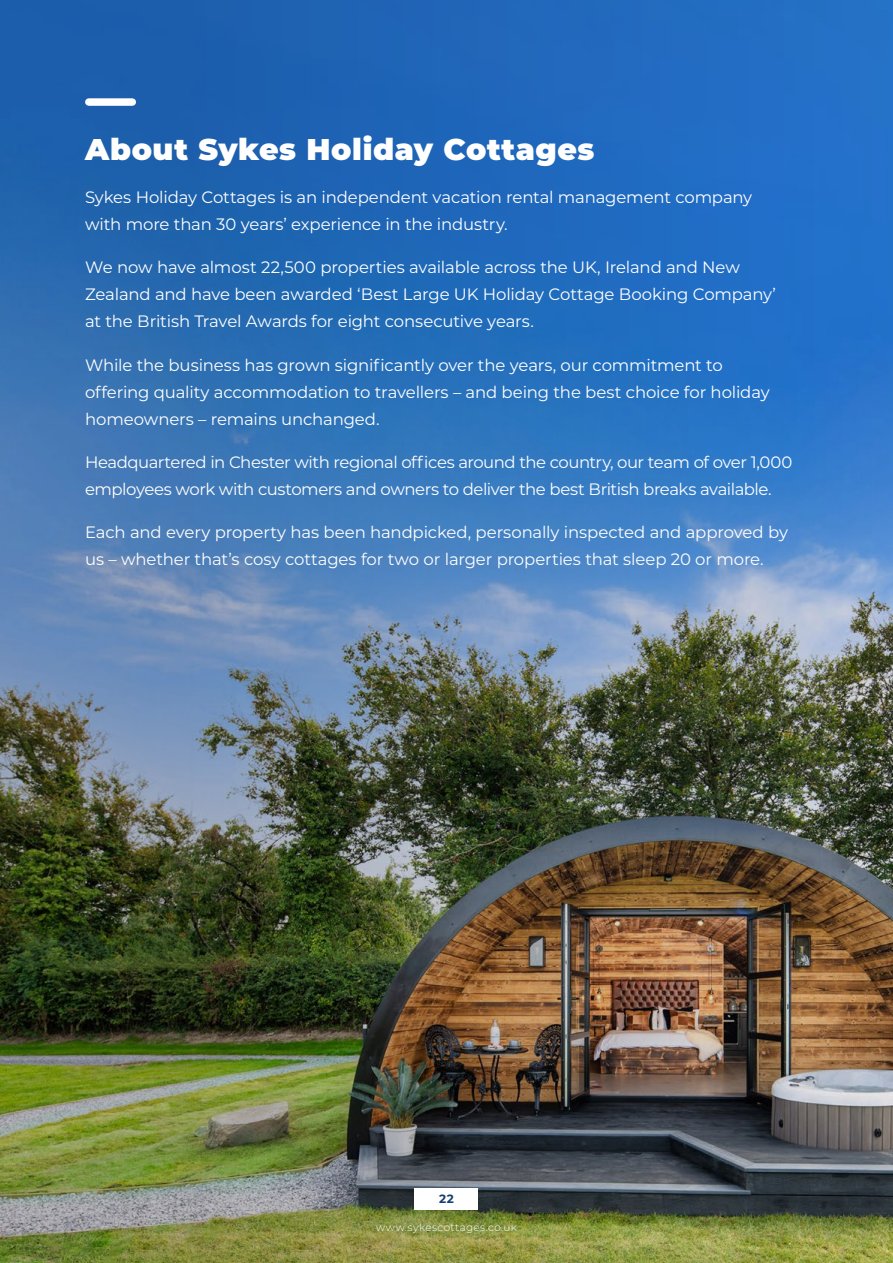
<style>
.page{position:relative;width:893px;height:1263px;background:#fff}
.page>*{position:absolute;margin:0;border:0;box-sizing:border-box;transform-origin:0 0}
.t1{font:900 30px "Montserrat";letter-spacing:.02em;color:#fff}
.t2{font:16.5px/27px "Montserrat";letter-spacing:-.01em;color:#fff}
.t3{font:16.5px/27px "Montserrat";letter-spacing:-.03em;color:#fff}
.t4{font:700 12px "Montserrat";color:#143f6f}
.t5{font:300 10.5px "Montserrat";letter-spacing:.035em;color:#fff}
</style>
<div class="page">
<img style="left:0;top:0;width:893px;height:1263px">
<div style="left:89px;top:98px;width:43px;height:8px;background:#fff"></div>
<svg style="left:415px;top:1188px;width:63px;height:22px"></svg>
<h1 class="t1" style="left:85px;top:127px;width:511px">About Sykes Holiday Cottages</h1>
<p class="t2" style="left:85px;top:183px;width:669px">Sykes Holiday Cottages is an independent vacation rental management company with more than 30 years’ experience in the industry.</p>
<p class="t2" style="left:85px;top:253px;width:692px">We now have almost 22,500 properties available across the UK, Ireland and New<br>Zealand and have been awarded ‘Best Large UK Holiday Cottage Booking Company’ at the British Travel Awards for eight consecutive years.</p>
<p class="t2" style="left:85px;top:351px;width:686px">While the business has grown significantly over the years, our commitment to offering quality accommodation to travellers – and being the best choice for holiday homeowners – remains unchanged.</p>
<p class="t3" style="left:85px;top:448px;width:709px">Headquartered in Chester with regional offices around the country, our team of over 1,000 employees work with customers and owners to deliver the best British breaks available.</p>
<p class="t2" style="left:85px;top:518px;width:704px">Each and every property has been handpicked, personally inspected and approved by us – whether that’s cosy cottages for two or larger properties that sleep 20 or more.</p>
<p class="t4" style="left:439px;top:1190px;width:16px">22</p>
<p class="t5" style="left:376px;top:1220px;width:142px">www.sykescottages.co.uk</p>
</div>
